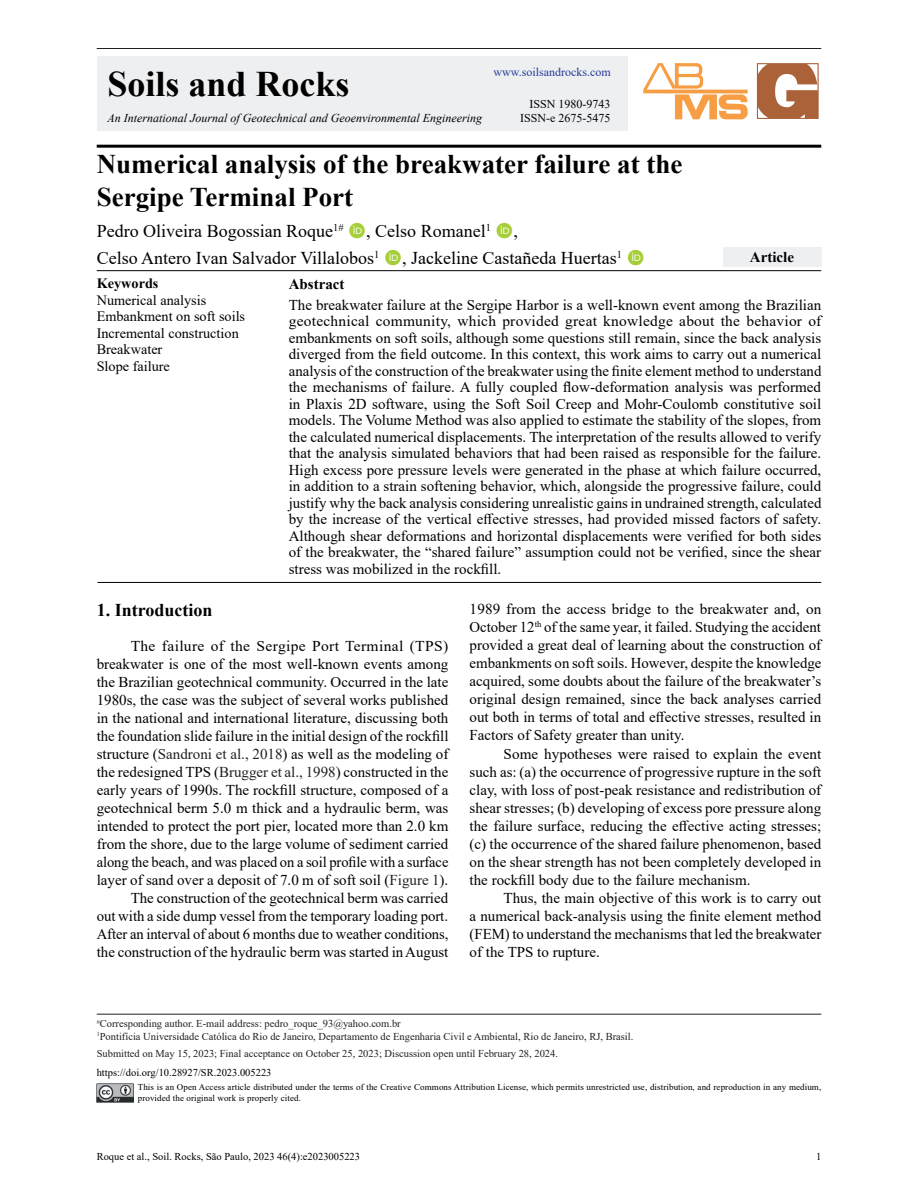
<style>
.page{position:relative;width:918px;height:1188px;background:#fff}
.page>*{position:absolute;margin:0;border:0;box-sizing:border-box;transform-origin:0 0}
.t1{font:700 36px "Times New Roman";color:#000}
.ArticleTitle{font:700 27px/32.4px "Times New Roman";color:#000}
.Authors{font:18px "Times New Roman";color:#000}
.Heading1{font:700 18px "Times New Roman";color:#000}
.Abstract{font:15px/16.5px "Times New Roman";color:#000;text-align:justify}
.Paragraph{font:15px/18px "Times New Roman";color:#000;text-align:justify}
.Paragraph-2{font:15px/18px "Times New Roman";color:#000;text-align:justify;scale:1.04 1}
.AbstractTitle{font:700 15px "Times New Roman";color:#000}
.Keywords{font:14.25px/16.5px "Times New Roman";color:#000}
.KeywordsTitle{font:700 14.25px "Times New Roman";color:#000}
.t2{font:italic 12px "Times New Roman";color:#000}
.t3{font:12px/14.4px "Times New Roman";color:#000;text-align:right}
.t4{font:12px "Times New Roman";color:#243d98}
.Affiliations{font:10.5px "Times New Roman";color:#231f20}
.t5{font:10.5px "Times New Roman";color:#000}
.History{font:10.5px "Times New Roman";color:#231f20}
.Correspondence{font:10.5px "Times New Roman";color:#231f20}
.t6{font:9px/10.8px "Times New Roman";letter-spacing:.01em;color:#000}
.s1{color:#231f20}
</style>
<div class="page">
<div style="left:97px;top:57px;width:531px;height:74px;background:#eeeff1"></div>
<img style="left:97px;top:1083px;width:37px;height:20px">
<hr style="left:97px;top:48px;width:724px;height:1px;background:#231f20">
<svg style="left:757px;top:63px;width:62px;height:56px"></svg>
<svg style="left:643px;top:63px;width:105px;height:56px"></svg>
<hr style="left:97px;top:145px;width:724px;height:3px;background:#000">
<hr style="left:97px;top:270px;width:724px;height:1px;background:#000">
<hr style="left:97px;top:582px;width:724px;height:1px;background:#000">
<hr style="left:97px;top:1014px;width:724px;height:1px;background:#231f20">
<div style="left:723px;top:247px;width:98px;height:20px;background:#eeeff1"></div>
<h1 class="t1" style="left:108px;top:58px;width:244px">Soils and Rocks</h1>
<p class="t2" style="left:108px;top:110px;width:376px">An International Journal of Geotechnical and Geoenvironmental Engineering</p>
<p class="t4" style="left:494px;top:64px;width:119px">www.soilsandrocks.com</p>
<p class="t3" style="left:520px;top:96px;width:92px">ISSN 1980-9743<br>ISSN-e 2675-5475</p>
<p class="ArticleTitle" style="left:97px;top:147px;width:587px">Numerical analysis of the breakwater failure at the<br>Sergipe Terminal Port</p>
<p class="Authors" style="left:97px;top:218px;width:248px">Pedro Oliveira Bogossian Roque<sup>1#</sup></p>
<p class="Authors" style="left:366px;top:218px;width:126px">, Celso Romanel<sup>1</sup></p>
<p class="Authors" style="left:513px;top:218px;width:6px">,</p>
<p class="Authors" style="left:97px;top:245px;width:284px">Celso Antero Ivan Salvador Villalobos<sup>1</sup></p>
<p class="Authors" style="left:402px;top:245px;width:222px">, Jackeline Castañeda Huertas<sup>1</sup></p>
<p class="AbstractTitle" style="left:750px;top:246px;width:46px">Article</p>
<p class="KeywordsTitle" style="left:97px;top:273px;width:63px">Keywords</p>
<p class="Keywords" style="left:97px;top:292px;width:150px">Numerical analysis<br>Embankment on soft soils<br>Incremental construction<br>Breakwater<br>Slope failure</p>
<p class="AbstractTitle" style="left:289px;top:273px;width:57px">Abstract</p>
<p class="Abstract" style="left:289px;top:296px;width:534px">The breakwater failure at the Sergipe Harbor is a well-known event among the Brazilian geotechnical community, which provided great knowledge about the behavior of embankments on soft soils, although some questions still remain, since the back analysis diverged from the field outcome. In this context, this work aims to carry out a numerical analysis of the construction of the breakwater using the finite element method to understand the mechanisms of failure. A fully coupled flow-deformation analysis was performed in Plaxis 2D software, using the Soft Soil Creep and Mohr-Coulomb constitutive soil models. The Volume Method was also applied to estimate the stability of the slopes, from the calculated numerical displacements. The interpretation of the results allowed to verify that the analysis simulated behaviors that had been raised as responsible for the failure.<br>High excess pore pressure levels were generated in the phase at which failure occurred, in addition to a strain softening behavior, which, alongside the progressive failure, could justify why the back analysis considering unrealistic gains in undrained strength, calculated by the increase of the vertical effective stresses, had provided missed factors of safety.<br>Although shear deformations and horizontal displacements were verified for both sides of the breakwater, the “shared failure” assumption could not be verified, since the shear stress was mobilized in the rockfill.</p>
<p class="Heading1" style="left:97px;top:597px;width:117px">1. Introduction</p>
<p class="Paragraph-2" style="left:97px;top:636px;width:340px;text-indent:34px">The failure of the Sergipe Port Terminal (TPS) breakwater is one of the most well-known events among the Brazilian geotechnical community. Occurred in the late 1980s, the case was the subject of several works published in the national and international literature, discussing both the foundation slide failure in the initial design of the rockfill structure (<span class="s1">Sandroni et al., 2018</span>) as well as the modeling of the redesigned TPS (<span class="s1">Brugger et al., 1998</span>) constructed in the early years of 1990s. The rockfill structure, composed of a geotechnical berm 5.0 m thick and a hydraulic berm, was intended to protect the port pier, located more than 2.0 km from the shore, due to the large volume of sediment carried along the beach, and was placed on a soil profile with a surface layer of sand over a deposit of 7.0 m of soft soil (<span class="s1">Figure 1</span>).</p>
<p class="Paragraph" style="left:97px;top:888px;width:353px;text-indent:34px">The construction of the geotechnical berm was carried out with a side dump vessel from the temporary loading port.<br>After an interval of about 6 months due to weather conditions, the construction of the hydraulic berm was started in August</p>
<p class="Paragraph" style="left:470px;top:600px;width:353px">1989 from the access bridge to the breakwater and, on October 12<sup>th</sup> of the same year, it failed. Studying the accident provided a great deal of learning about the construction of embankments on soft soils. However, despite the knowledge acquired, some doubts about the failure of the breakwater’s original design remained, since the back analyses carried out both in terms of total and effective stresses, resulted in Factors of Safety greater than unity.</p>
<p class="Paragraph" style="left:470px;top:744px;width:353px;text-indent:34px">Some hypotheses were raised to explain the event such as: (a) the occurrence of progressive rupture in the soft clay, with loss of post-peak resistance and redistribution of shear stresses; (b) developing of excess pore pressure along the failure surface, reducing the effective acting stresses; (c) the occurrence of the shared failure phenomenon, based on the shear strength has not been completely developed in the rockfill body due to the failure mechanism.</p>
<p class="Paragraph" style="left:470px;top:888px;width:353px;text-indent:34px">Thus, the main objective of this work is to carry out a numerical back-analysis using the finite element method (FEM) to understand the mechanisms that led the breakwater of the TPS to rupture.</p>
<p class="Correspondence" style="left:97px;top:1016px;width:306px"><sup>#</sup>Corresponding author. E-mail address: pedro_roque_93@yahoo.com.br</p>
<p class="Affiliations" style="left:97px;top:1029px;width:538px"><sup>1</sup>Pontifícia Universidade Católica do Rio de Janeiro, Departamento de Engenharia Civil e Ambiental, Rio de Janeiro, RJ, Brasil.</p>
<p class="History" style="left:97px;top:1046px;width:463px">Submitted on May 15, 2023; Final acceptance on October 25, 2023; Discussion open until February 28, 2024.</p>
<p class="t5" style="left:97px;top:1065px;width:176px">https://doi.org/10.28927/SR.2023.005223</p>
<p class="t6" style="left:138px;top:1081px;width:685px">This is an Open Access article distributed under the terms of the Creative Commons Attribution License, which permits unrestricted use, distribution, and reproduction in any medium, provided the original work is properly cited.</p>
<p class="t5" style="left:97px;top:1149px;width:265px">Roque et al., Soil. Rocks, São Paulo, 2023 46(4):e2023005223</p>
<p class="t5" style="left:816px;top:1149px;width:7px">1</p>
</div>
